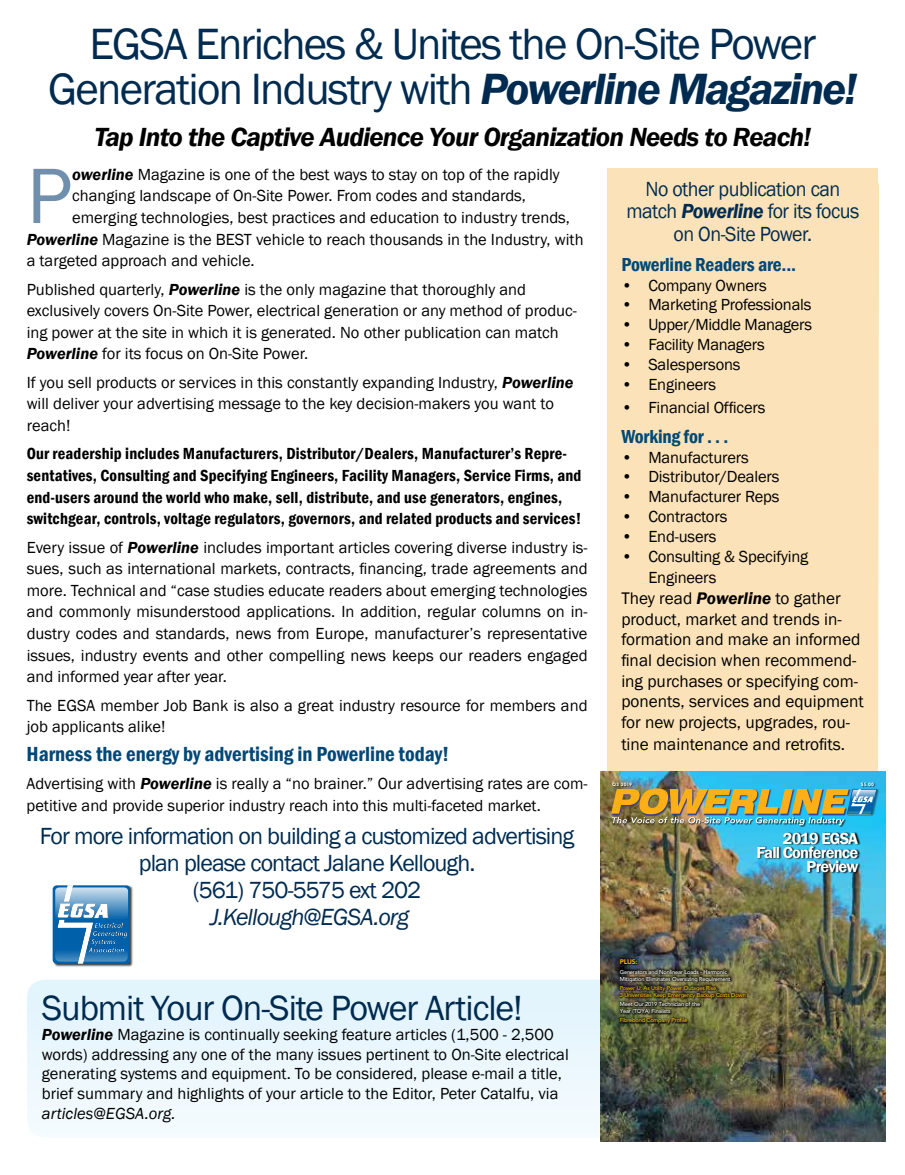
<style>
.page{position:relative;width:905px;height:1175px;background:#fff}
.page>*{position:absolute;margin:0;border:0;box-sizing:border-box;transform-origin:0 0}
.t1{font:81.3px "Franklin Gothic";color:#708fad}
.t2{font:45px/45px "Franklin Gothic";letter-spacing:-.04em;color:#002b50;text-align:center}
.t3{font:36px "Franklin Gothic";letter-spacing:-.03em;color:#002b50}
.t4{font:italic 600 27px "Franklin Gothic";letter-spacing:-.03em;color:#000}
.t5{font:24px/27px "Franklin Gothic";letter-spacing:-.04em;color:#002b50;text-align:center}
.t6{font:italic 24px "Franklin Gothic";letter-spacing:-.04em;color:#002b50}
.t7{font:21px/21px "Franklin Gothic";letter-spacing:-.025em;color:#002b50;text-align:center;scale:.95 1}
.t8{font:600 condensed 21px "Franklin Gothic";color:#004877}
.t9{font:600 condensed 19.35px "Franklin Gothic";letter-spacing:-.01em;color:#004877}
.t10{font:17.25px/20.9px "Franklin Gothic";color:#000}
.t11{font:16.5px/21.6px "Franklin Gothic";color:#000}
.t12{font:600 condensed 16.5px/21.6px "Franklin Gothic";letter-spacing:.01em;color:#000}
.t13{font:16.5px "Franklin Gothic";letter-spacing:-.02em;color:#000}
.t14{font:600 16.5px/14.1px "Franklin Gothic";letter-spacing:-.05em;color:#fff;text-align:right}
.t15{font:italic 16.5px "Franklin Gothic";color:#000}
.t16{font:900 6.6px "Avenir";color:#fcaf17}
.t17{font:500 5.7px/7.1px "Avenir";letter-spacing:-.03em;color:#fff}
.t18{font:500 5.7px/7.1px "Avenir";letter-spacing:-.03em;color:#ffc20e}
.t19{font:800 4.8px "Futura BT";letter-spacing:-.005em;color:#fff}
.s1{font-weight:600;font-style:italic}
</style>
<div class="page">
<div style="left:27px;top:979px;width:856px;height:158px;background:#ebf7fd;border-radius:18px"></div>
<div style="left:608px;top:168px;width:270px;height:696px;background:#fbe2b8"></div>
<div style="left:53px;top:885px;width:80px;height:82px;background:#000;opacity:.75"></div>
<svg style="left:53px;top:885px;width:76px;height:78px;background:#5894c3"></svg>
<img style="left:600px;top:771px;width:285px;height:370px">
<div style="left:612px;top:782px;width:263px;height:5px;background:#000;opacity:.77"></div>
<div style="left:612px;top:816px;width:234px;height:11px;background:#000;opacity:.77"></div>
<div style="left:846px;top:788px;width:32px;height:28px;background:#000;opacity:.45"></div>
<img style="left:611px;top:788px;width:265px;height:37px">
<img style="left:756px;top:831px;width:104px;height:43px">
<div style="left:617px;top:957px;width:130px;height:69px;background:#000;opacity:.65"></div>
<h2 class="t2" style="left:48px;top:23px;width:810px">EGSA Enriches &amp; Unites the On-Site Power<br>Generation Industry with <span class="s1">Powerline Magazine!</span></h2>
<h3 class="t4" style="left:94px;top:120px;width:718px">Tap Into the Captive Audience Your Organization Needs to Reach!</h3>
<h1 class="t1" style="left:27px;top:145px;width:47px">P</h1>
<p class="t11" style="left:72px;top:164px;width:489px"><span class="s1">owerline</span> Magazine is one of the best ways to stay on top of the rapidly</p>
<p class="t7" style="left:626px;top:179px;width:247px">No other publication can match <span class="s1">Powerline</span> for its focus</p>
<p class="t7" style="left:673px;top:224px;width:147px">on On-Site Power.</p>
<p class="t9" style="left:621px;top:251px;width:176px">Powerline Readers are...</p>
<p class="t11" style="left:621px;top:274px;width:147px">• Company Owners</p>
<p class="t11" style="left:621px;top:294px;width:192px">• Marketing Professionals</p>
<p class="t13" style="left:621px;top:314px;width:192px">• Upper/Middle Managers</p>
<p class="t13" style="left:621px;top:334px;width:145px">• Facility Managers</p>
<p class="t11" style="left:621px;top:354px;width:121px">• Salespersons</p>
<p class="t11" style="left:621px;top:373px;width:96px">• Engineers</p>
<p class="t11" style="left:621px;top:397px;width:146px">• Financial Officers</p>
<p class="t9" style="left:621px;top:423px;width:108px">Working for . . .</p>
<p class="t11" style="left:621px;top:446px;width:129px">• Manufacturers</p>
<p class="t11" style="left:621px;top:466px;width:160px">• Distributor/Dealers</p>
<p class="t11" style="left:621px;top:486px;width:160px">• Manufacturer Reps</p>
<p class="t11" style="left:621px;top:506px;width:107px">• Contractors</p>
<p class="t11" style="left:621px;top:526px;width:97px">• End-users</p>
<p class="t11" style="left:648px;top:545px;width:161px;text-indent:-27px">• Consulting &amp; Specifying<br>Engineers</p>
<p class="t10" style="left:621px;top:588px;width:244px">They read <span class="s1">Powerline</span> to gather product, market and trends in&shy;formation and make an informed final decision when recommend&shy;ing purchases or specifying com&shy;ponents, services and equipment for new projects, upgrades, rou&shy;tine maintenance and retrofits.</p>
<p class="t11" style="left:72px;top:185px;width:455px">changing landscape of On-Site Power. From codes and standards,</p>
<p class="t11" style="left:72px;top:207px;width:499px">emerging technologies, best practices and education to industry trends,</p>
<p class="t11" style="left:27px;top:229px;width:558px"><span class="s1">Powerline</span> Magazine is the BEST vehicle to reach thousands in the Industry, with</p>
<p class="t11" style="left:27px;top:250px;width:229px">a targeted approach and vehicle.</p>
<p class="t11" style="left:27px;top:279px;width:552px">Published quarterly, <span class="s1">Powerline</span> is the only magazine that thoroughly and exclusively covers On-Site Power, electrical generation or any method of produc&shy;ing power at the site in which it is generated. No other publication can match <span class="s1">Powerline</span> for its focus on On-Site Power.</p>
<p class="t11" style="left:27px;top:372px;width:548px">If you sell products or services in this constantly expanding Industry, <span class="s1">Powerline </span>will deliver your advertising message to the key decision-makers you want to reach!</p>
<p class="t12" style="left:27px;top:443px;width:556px">Our readership includes Manufacturers, Distributor/Dealers, Manufacturer’s Repre&shy;sentatives, Consulting and Specifying Engineers, Facility Managers, Service Firms, and end-users around the world who make, sell, distribute, and use generators, engines, switchgear, controls, voltage regulators, governors, and related products and services!</p>
<p class="t11" style="left:27px;top:536px;width:562px;text-align:justify">Every issue of <span class="s1">Powerline</span> includes important articles covering diverse industry is&shy;sues, such as international markets, contracts, financing, trade agreements and more. Technical and “case studies educate readers about emerging technologies and commonly misunderstood applications. In addition, regular columns on in&shy;dustry codes and standards, news from Europe, manufacturer’s representative issues, industry events and other compelling news keeps our readers engaged and informed year after year.</p>
<p class="t11" style="left:27px;top:694px;width:562px">The EGSA member Job Bank is also a great industry resource for members and job applicants alike!</p>
<p class="t8" style="left:27px;top:739px;width:424px">Harness the energy by advertising in Powerline today!</p>
<p class="t11" style="left:27px;top:773px;width:562px">Advertising with <span class="s1">Powerline</span> is really a “no brainer.” Our advertising rates are com&shy;petitive and provide superior industry reach into this multi-faceted market.</p>
<h3 class="t5" style="left:40px;top:823px;width:536px">For more information on building a customized advertising plan please contact Jalane Kellough.<br>(561) 750-5575 ext 202</h3>
<h3 class="t6" style="left:210px;top:902px;width:201px">J.Kellough@EGSA.org</h3>
<p class="t19" style="left:612px;top:781px;width:21px">Q3 2019</p>
<p class="t19" style="left:860px;top:781px;width:15px">$5.00</p>
<p class="t14" style="left:756px;top:831px;width:103px">2019 EGSA<br>Fall Conference<br>Preview</p>
<h3 class="t3" style="left:42px;top:985px;width:482px">Submit Your On-Site Power Article!</h3>
<p class="t11" style="left:42px;top:1024px;width:528px;line-height:19.8px"><span class="s1">Powerline</span> Magazine is continually seeking feature articles (1,500 - 2,500 words) addressing any one of the many issues pertinent to On-Site electrical generating systems and equipment. To be considered, please e-mail a title, brief summary and highlights of your article to the Editor, Peter Catalfu, via</p>
<p class="t15" style="left:42px;top:1103px;width:135px">articles@EGSA.org.</p>
<p class="t16" style="left:619px;top:958px;width:19px">PLUS:</p>
<p class="t17" style="left:619px;top:968px;width:112px">Generators and Nonlinear Loads - Harmonic<br>Mitigation Eliminates Oversizing Requirement</p>
<p class="t18" style="left:619px;top:984px;width:127px">Power U: As Utility Power Outages Rise,<br>3 Universities Keep Emergency Backup Costs Down</p>
<p class="t17" style="left:619px;top:1000px;width:82px">Meet Our 2019 Technician of the<br>Year (TOYA) Finalists</p>
<p class="t18" style="left:619px;top:1017px;width:69px">Fibrebond Company Profile</p>
</div>
